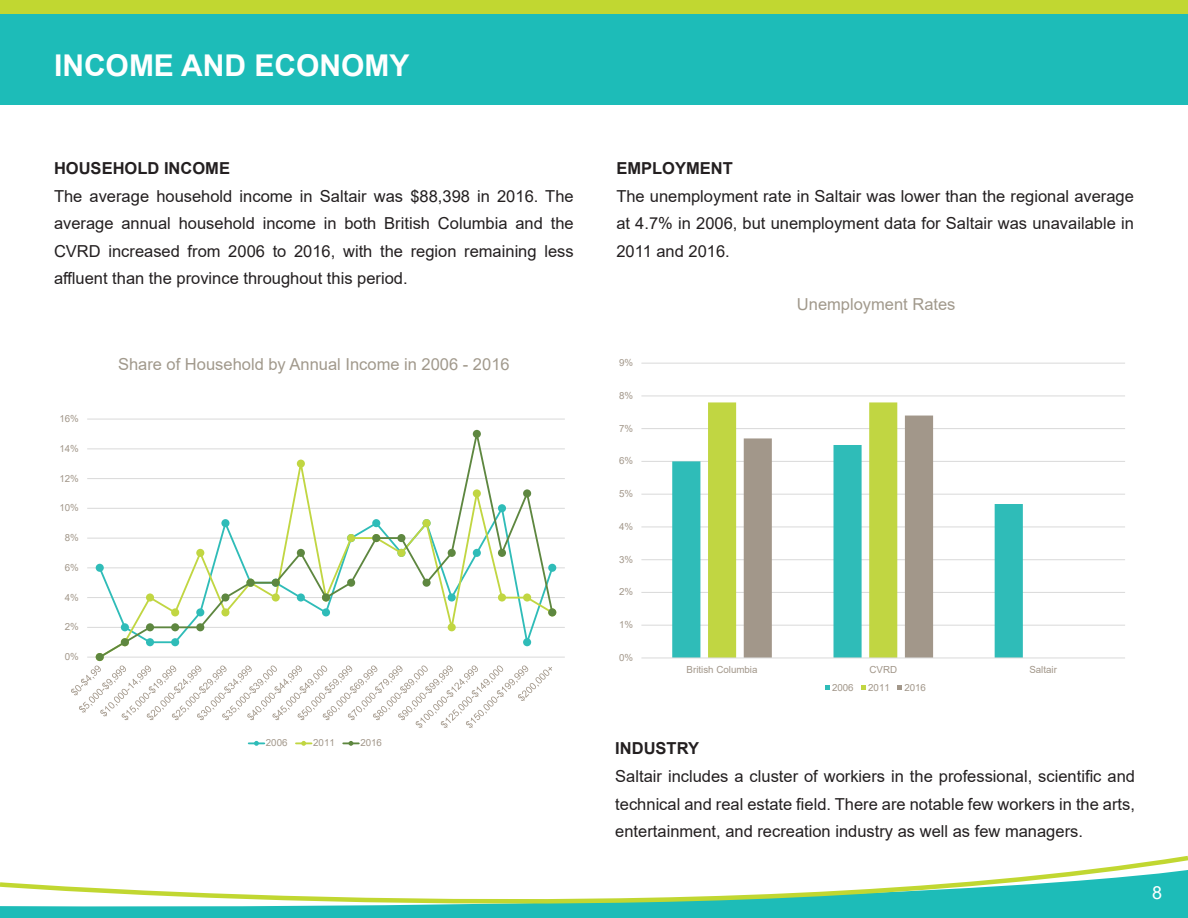
<style>
.page{position:relative;width:1188px;height:918px;background:#fff}
.page>*{position:absolute;margin:0;border:0;box-sizing:border-box;transform-origin:0 0}
.t1{font:700 30px "Arial";color:#fff}
.t2{font:18px "Arial";color:#fff}
.Body{font:16.5px/27.6px "Arial";color:#231f20;text-align:justify}
.Theme_Intro{font:16.5px "Arial";color:#a1998c}
.Sub-Header{font:700 16.5px "Arial";color:#231f20}
.t3{font:9.75px "Arial";letter-spacing:-.005em;color:#a2978a}
</style>
<div class="page">
<svg style="left:0;top:855px;width:1188px;height:63px"></svg>
<div style="left:0;top:0;width:1188px;height:105px;background:#1dbcb8"></div>
<div style="left:0;top:0;width:1188px;height:14px;background:#c1d731"></div>
<hr style="left:87px;top:627px;width:478px;height:1px;background:#d9d9d9">
<hr style="left:87px;top:597px;width:478px;height:1px;background:#d9d9d9">
<hr style="left:87px;top:568px;width:478px;height:1px;background:#d9d9d9">
<hr style="left:87px;top:538px;width:478px;height:1px;background:#d9d9d9">
<hr style="left:87px;top:508px;width:478px;height:1px;background:#d9d9d9">
<hr style="left:87px;top:478px;width:478px;height:1px;background:#d9d9d9">
<hr style="left:87px;top:449px;width:478px;height:1px;background:#d9d9d9">
<hr style="left:87px;top:419px;width:478px;height:1px;background:#d9d9d9">
<hr style="left:87px;top:657px;width:478px;height:1px;background:#d9d9d9">
<svg style="left:97px;top:429px;width:457px;height:229px"></svg>
<div style="left:96px;top:653px;width:8px;height:8px;background:#5e8740;border-radius:50%"></div>
<div style="left:121px;top:638px;width:8px;height:8px;background:#5e8740;border-radius:50%"></div>
<div style="left:146px;top:623px;width:8px;height:8px;background:#5e8740;border-radius:50%"></div>
<div style="left:171px;top:623px;width:8px;height:8px;background:#5e8740;border-radius:50%"></div>
<div style="left:196px;top:623px;width:8px;height:8px;background:#5e8740;border-radius:50%"></div>
<div style="left:221px;top:593px;width:8px;height:9px;background:#5e8740;border-radius:50%"></div>
<div style="left:247px;top:579px;width:8px;height:8px;background:#5e8740;border-radius:50%"></div>
<div style="left:272px;top:579px;width:8px;height:8px;background:#5e8740;border-radius:50%"></div>
<div style="left:297px;top:549px;width:8px;height:8px;background:#5e8740;border-radius:50%"></div>
<div style="left:322px;top:593px;width:8px;height:9px;background:#5e8740;border-radius:50%"></div>
<div style="left:347px;top:579px;width:8px;height:8px;background:#5e8740;border-radius:50%"></div>
<div style="left:372px;top:534px;width:8px;height:8px;background:#5e8740;border-radius:50%"></div>
<div style="left:397px;top:534px;width:8px;height:8px;background:#5e8740;border-radius:50%"></div>
<div style="left:423px;top:579px;width:8px;height:8px;background:#5e8740;border-radius:50%"></div>
<div style="left:448px;top:549px;width:8px;height:8px;background:#5e8740;border-radius:50%"></div>
<div style="left:473px;top:430px;width:8px;height:8px;background:#5e8740;border-radius:50%"></div>
<div style="left:498px;top:549px;width:8px;height:8px;background:#5e8740;border-radius:50%"></div>
<div style="left:523px;top:489px;width:8px;height:8px;background:#5e8740;border-radius:50%"></div>
<div style="left:548px;top:608px;width:8px;height:8px;background:#5e8740;border-radius:50%"></div>
<svg style="left:71px;top:665px;width:481px;height:63px"></svg>
<svg style="left:249px;top:741px;width:15px;height:5px"></svg>
<svg style="left:296px;top:741px;width:16px;height:5px"></svg>
<svg style="left:343px;top:741px;width:16px;height:5px"></svg>
<hr style="left:641px;top:625px;width:484px;height:1px;background:#d9d9d9">
<hr style="left:641px;top:592px;width:484px;height:1px;background:#d9d9d9">
<hr style="left:641px;top:559px;width:484px;height:1px;background:#d9d9d9">
<hr style="left:641px;top:527px;width:484px;height:1px;background:#d9d9d9">
<hr style="left:641px;top:494px;width:484px;height:1px;background:#d9d9d9">
<hr style="left:641px;top:461px;width:484px;height:1px;background:#d9d9d9">
<hr style="left:641px;top:428px;width:484px;height:1px;background:#d9d9d9">
<hr style="left:641px;top:396px;width:484px;height:1px;background:#d9d9d9">
<hr style="left:641px;top:363px;width:484px;height:1px;background:#d9d9d9">
<svg style="left:672px;top:445px;width:351px;height:213px"></svg>
<svg style="left:708px;top:402px;width:189px;height:256px;fill:#c1d642"></svg>
<svg style="left:744px;top:416px;width:189px;height:242px"></svg>
<hr style="left:641px;top:658px;width:484px;height:1px;background:#d9d9d9">
<svg style="left:825px;top:685px;width:5px;height:5px"></svg>
<svg style="left:861px;top:685px;width:5px;height:5px"></svg>
<svg style="left:897px;top:685px;width:5px;height:5px"></svg>
<p class="t1" style="left:54px;top:44px;width:357px">INCOME AND ECONOMY</p>
<p class="Sub-Header" style="left:54px;top:157px;width:178px">HOUSEHOLD INCOME</p>
<p class="Body" style="left:54px;top:182px;width:521px">The average household income in Saltair was $88,398 in 2016. The average annual household income in both British Columbia and the CVRD increased from 2006 to 2016, with the region remaining less affluent than the province throughout this period.</p>
<p class="t3" style="left:59px;top:412px;width:21px">16%</p>
<p class="t3" style="left:59px;top:442px;width:21px">14%</p>
<p class="t3" style="left:59px;top:471px;width:21px">12%</p>
<p class="t3" style="left:59px;top:501px;width:21px">10%</p>
<p class="t3" style="left:65px;top:531px;width:16px">8%</p>
<p class="t3" style="left:65px;top:561px;width:16px">6%</p>
<p class="t3" style="left:65px;top:591px;width:16px">4%</p>
<p class="t3" style="left:65px;top:620px;width:16px">2%</p>
<p class="t3" style="left:65px;top:650px;width:16px">0%</p>
<p class="Theme_Intro" style="left:118px;top:353px;width:393px">Share of Household by Annual Income in 2006 - 2016</p>
<p class="t3" style="left:266px;top:736px;width:23px">2006</p>
<p class="t3" style="left:313px;top:736px;width:23px">2011</p>
<p class="t3" style="left:360px;top:736px;width:23px">2016</p>
<p class="Sub-Header" style="left:616px;top:157px;width:118px">EMPLOYMENT</p>
<p class="Body" style="left:616px;top:182px;width:519px">The unemployment rate in Saltair was lower than the regional average at 4.7% in 2006, but unemployment data for Saltair was unavailable in 2011 and 2016.</p>
<p class="t3" style="left:619px;top:356px;width:16px">9%</p>
<p class="t3" style="left:619px;top:389px;width:16px">8%</p>
<p class="t3" style="left:619px;top:422px;width:16px">7%</p>
<p class="t3" style="left:619px;top:454px;width:16px">6%</p>
<p class="t3" style="left:619px;top:487px;width:16px">5%</p>
<p class="t3" style="left:619px;top:520px;width:16px">4%</p>
<p class="t3" style="left:619px;top:553px;width:16px">3%</p>
<p class="t3" style="left:619px;top:585px;width:16px">2%</p>
<p class="t3" style="left:619px;top:618px;width:16px">1%</p>
<p class="t3" style="left:619px;top:651px;width:16px">0%</p>
<p class="Theme_Intro" style="left:797px;top:293px;width:160px">Unemployment Rates</p>
<p class="t3" style="left:687px;top:662px;width:72px">British Columbia</p>
<p class="t3" style="left:869px;top:662px;width:29px">CVRD</p>
<p class="t3" style="left:1029px;top:662px;width:29px">Saltair</p>
<p class="t3" style="left:832px;top:681px;width:23px">2006</p>
<p class="t3" style="left:868px;top:681px;width:23px">2011</p>
<p class="t3" style="left:904px;top:681px;width:23px">2016</p>
<p class="Sub-Header" style="left:615px;top:737px;width:85px">INDUSTRY</p>
<p class="Body" style="left:615px;top:762px;width:521px">Saltair includes a cluster of workiers in the professional, scientific and technical and real estate field. There are notable few workers in the arts, entertainment, and recreation industry as well as few managers.</p>
<p class="t2" style="left:1152px;top:880px;width:12px">8</p>
</div>
